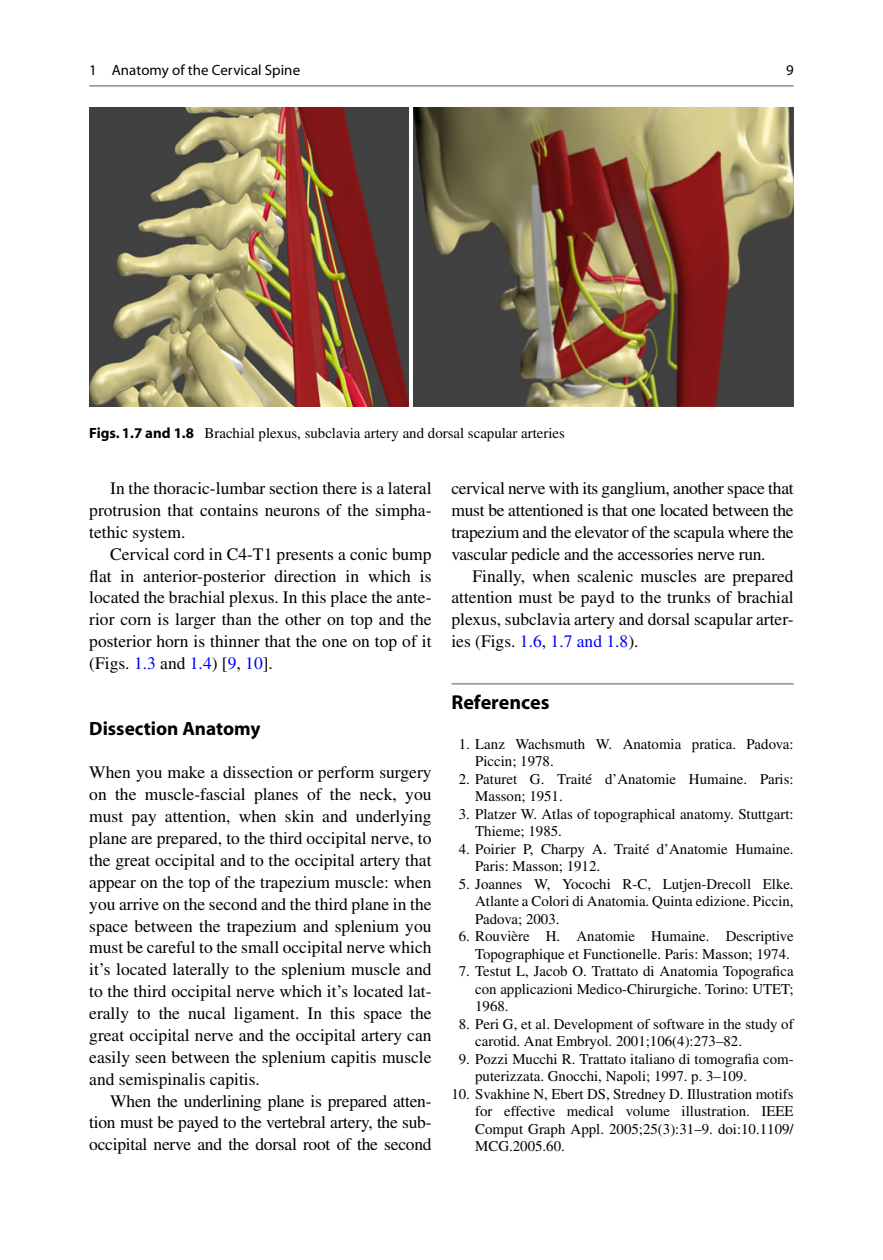
<style>
.page{position:relative;width:883px;height:1260px;background:#fff}
.page>*{position:absolute;margin:0;border:0;box-sizing:border-box;transform-origin:0 0}
.t1{font:700 20.12px "Jdvqml Myriad";color:#000}
.t2{font:700 19.25px "Jdvqml Myriad";color:#000}
.t3{font:17.5px/21.9px "Schfwq Times";color:#000;text-align:justify}
.t4{font:14.88px/17.5px "Schfwq Times";color:#000}
.t5{font:14.88px "Mgfmsn Myriad";letter-spacing:.005em;color:#000}
.s1{font-family:"Jdvqml Myriad";font-weight:700}
.s2{color:#0000fa}
</style>
<div class="page">
<hr style="left:451px;top:683px;width:343px;height:2px;background:#9c9c9c">
<img style="left:89px;top:107px;width:320px;height:300px">
<img style="left:414px;top:107px;width:380px;height:300px">
<hr style="left:89px;top:85px;width:705px;height:2px;background:#9c9c9c">
<p class="t5" style="left:89px;top:64px;width:212px">1 Anatomy of the Cervical Spine</p>
<p class="t4" style="left:89px;top:426px;width:477px"><span class="s1">Figs. 1.7 and 1.8</span> Brachial plexus , subclavia artery and dorsal scapular arteries</p>
<p class="t5" style="left:786px;top:64px;width:9px">9</p>
<p class="t3" style="left:89px;top:479px;width:344px;text-indent:21px">In the thoracic-lumbar section there is a lateral protrusion that contains neurons of the simpha&shy;tethic system.</p>
<p class="t3" style="left:89px;top:545px;width:344px;text-indent:21px">Cervical cord in C4-T1 presents a conic bump flat in anterior-posterior direction in which is located the brachial plexus. In this place the ante&shy;rior corn is larger than the other on top and the posterior horn is thinner that the one on top of it (Figs. <span class="s2">1.3</span> and <span class="s2">1.4</span> ) [ <span class="s2">9</span> , <span class="s2">10</span> ].</p>
<p class="t2" style="left:89px;top:721px;width:173px">Dissection Anatomy</p>
<p class="t3" style="left:89px;top:763px;width:344px">When you make a dissection or perform surgery on the muscle-fascial planes of the neck, you must pay attention, when skin and underlying plane are prepared, to the third occipital nerve, to the great occipital and to the occipital artery that appear on the top of the trapezium muscle: when you arrive on the second and the third plane in the space between the trapezium and splenium you must be careful to the small occipital nerve which it’s located laterally to the splenium muscle and to the third occipital nerve which it’s located lat&shy;erally to the nucal ligament. In this space the great occipital nerve and the occipital artery can easily seen between the splenium capitis muscle and semispinalis capitis.</p>
<p class="t3" style="left:89px;top:1091px;width:344px;text-indent:21px">When the underlining plane is prepared atten&shy;tion must be payed to the vertebral artery, the sub&shy;occipital nerve and the dorsal root of the second</p>
<p class="t3" style="left:451px;top:479px;width:344px">cervical nerve with its ganglium, another space that must be attentioned is that one located between the trapezium and the elevator of the scapula where the vascular pedicle and the accessories nerve run.</p>
<p class="t3" style="left:451px;top:566px;width:344px;text-indent:21px">Finally, when scalenic muscles are prepared attention must be payd to the trunks of brachial plexus, subclavia artery and dorsal scapular arter&shy;ies (Figs. <span class="s2">1.6</span> , <span class="s2">1.7 and 1.8</span> ).</p>
<p class="t1" style="left:451px;top:695px;width:100px">References</p>
<p class="t4" style="left:475px;top:736px;width:320px;text-indent:-16px">1. Lanz Wachsmuth W. Anatomia pratica. Padova:<br>Piccin; 1978.</p>
<p class="t4" style="left:475px;top:771px;width:320px;text-indent:-16px">2. Paturet G. Traité d’Anatomie Humaine. Paris:<br>Masson; 1951.</p>
<p class="t4" style="left:475px;top:806px;width:320px;text-indent:-16px">3. Platzer W. Atlas of topographical anatomy. Stuttgart:<br>Thieme; 1985.</p>
<p class="t4" style="left:475px;top:841px;width:320px;text-indent:-16px">4. Poirier P, Charpy A. Traité d’Anatomie Humaine.<br>Paris: Masson; 1912.</p>
<p class="t4" style="left:475px;top:876px;width:320px;text-align:justify;text-indent:-16px">5. Joannes W, Yocochi R-C, Lutjen-Drecoll Elke.<br>Atlante a Colori di Anatomia. Quinta edizione. Piccin, Padova; 2003.</p>
<p class="t4" style="left:459px;top:929px;width:336px;text-align:right">6. Rouvière H. Anatomie Humaine. Descriptive<br>Topographique et Functionelle. Paris: Masson; 1974.</p>
<p class="t4" style="left:475px;top:964px;width:320px;text-align:justify;text-indent:-16px">7. Testut L, Jacob O. Trattato di Anatomia Topografica con applicazioni Medico-Chirurgiche. Torino: UTET; 1968.</p>
<p class="t4" style="left:475px;top:1016px;width:320px;text-indent:-16px">8. Peri G, et al. Development of software in the study of carotid. Anat Embryol. 2001;106(4):273–82.</p>
<p class="t4" style="left:475px;top:1051px;width:320px;text-indent:-16px">9. Pozzi Mucchi R. Trattato italiano di tomografia com&shy;puterizzata. Gnocchi, Napoli; 1997. p. 3–109.</p>
<p class="t4" style="left:475px;top:1086px;width:320px;text-align:justify;text-indent:-24px">10. Svakhine N, Ebert DS, Stredney D. Illustration motifs for effective medical volume illustration. IEEE Comput Graph Appl. 2005;25(3):31–9. doi:10.1109/ MCG.2005.60.</p>
</div>
